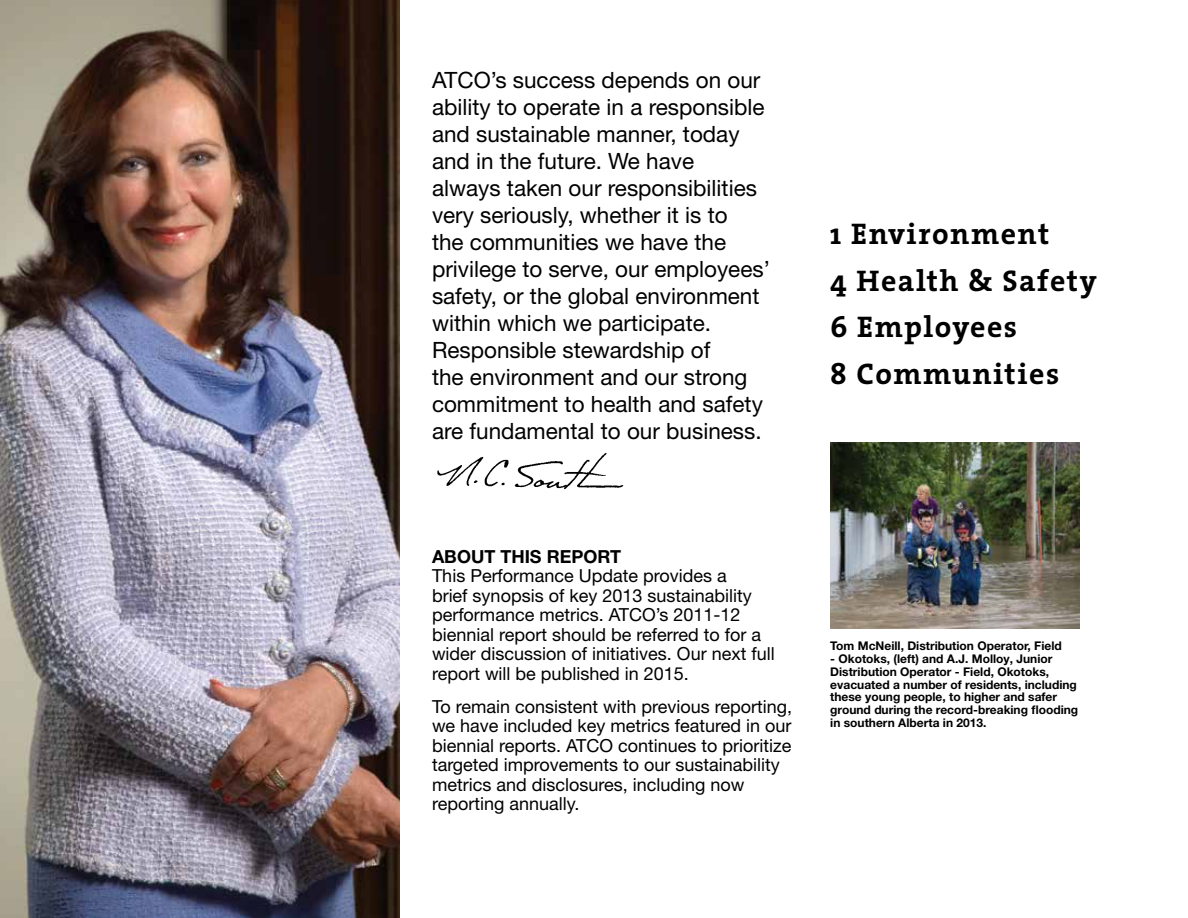
<style>
.page{position:relative;width:1188px;height:918px;background:#fff}
.page>*{position:absolute;margin:0;border:0;box-sizing:border-box;transform-origin:0 0}
.t1{font:700 30px/46.5px "The Serif";letter-spacing:.05em;color:#000}
.t2{font:22.5px/27px "Helvetica Neue LT Pro";color:#000}
.t3{font:18px/19.5px "Helvetica Neue LT Pro";color:#000}
.t4{font:700 18px "Helvetica Neue LT Pro";color:#000}
.t5{font:700 12px/12.8px "Helvetica Neue LT Pro";color:#000}
</style>
<div class="page">
<img style="left:0;top:0;width:400px;height:918px">
<img style="left:830px;top:443px;width:250px;height:186px">
<img style="left:437px;top:453px;width:187px;height:37px">
<p class="t2" style="left:432px;top:66px;width:339px">ATCO’s success depends on our ability to operate in a responsible and sustainable manner, today and in the future. We have<br>always taken our responsibilities very seriously, whether it is to<br>the communities we have the privilege to serve, our employees’ safety, or the global environment within which we participate.<br>Responsible stewardship of<br>the environment and our strong commitment to health and safety are fundamental to our business.</p>
<h1 class="t1" style="left:830px;top:211px;width:268px">1 Environment<br>4 Health &amp; Safety<br>6 Employees<br>8 Communities</h1>
<p class="t4" style="left:432px;top:545px;width:191px">ABOUT THIS REPORT</p>
<p class="t3" style="left:432px;top:566px;width:344px">This Performance Update provides a<br>brief synopsis of key 2013 sustainability performance metrics. ATCO’s 2011-12 biennial report should be referred to for a wider discussion of initiatives. Our next full report will be published in 2015.</p>
<p class="t3" style="left:432px;top:696px;width:362px">To remain consistent with previous reporting, we have included key metrics featured in our biennial reports. ATCO continues to prioritize targeted improvements to our sustainability metrics and disclosures, including now reporting annually.</p>
<p class="t5" style="left:830px;top:639px;width:233px">Tom McNeill, Distribution Operator, Field</p>
<p class="t5" style="left:830px;top:652px;width:250px">- Okotoks, (left) and A.J. Molloy, Junior Distribution Operator - Field, Okotoks, evacuated a number of residents, including these young people, to higher and safer ground during the record-breaking flooding in southern Alberta in 2013.</p>
</div>
